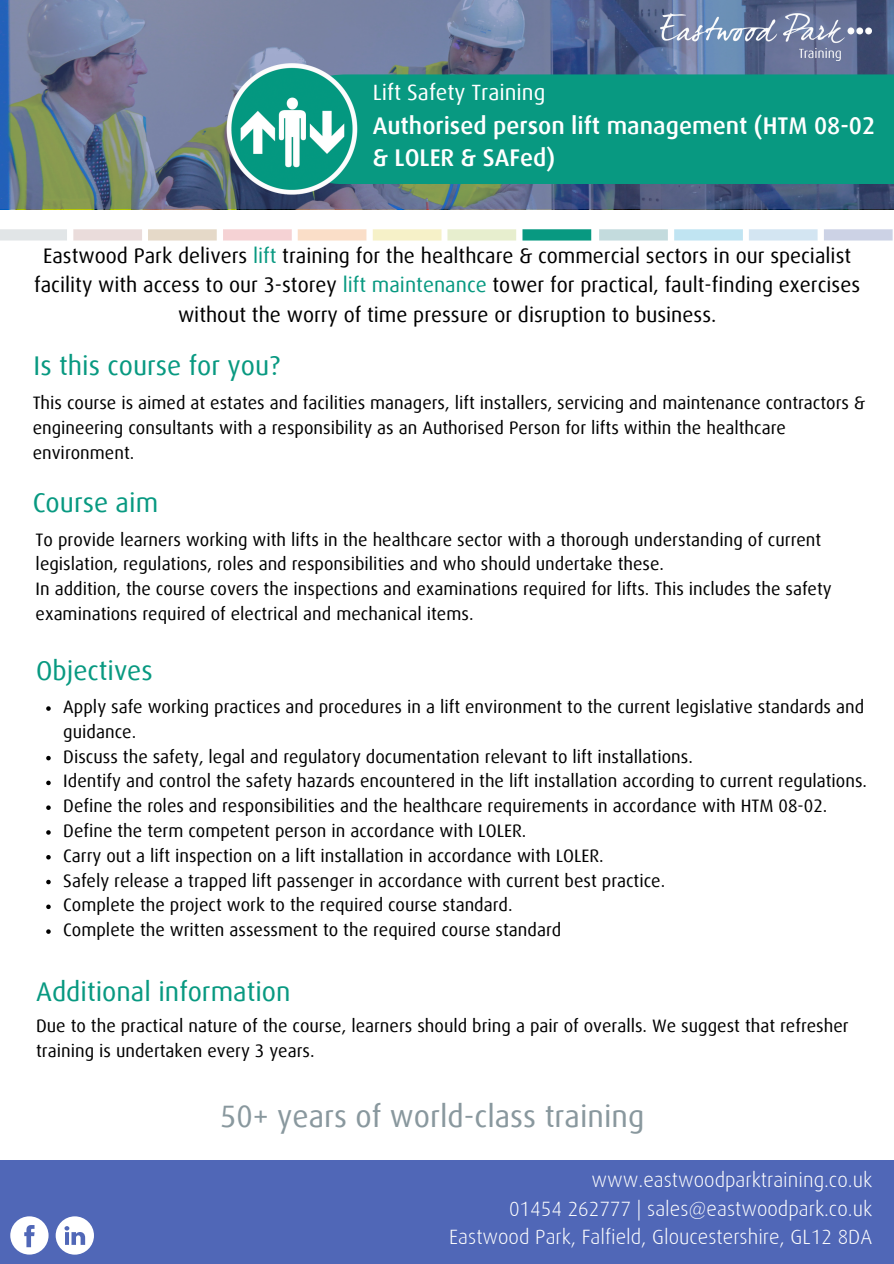
<style>
.page{position:relative;width:894px;height:1264px;background:#fff}
.page>*{position:absolute;margin:0;border:0;box-sizing:border-box;transform-origin:0 0}
.t1{font:30.9px "Dax Offc";color:#89989e}
.t2{font:27px "Dax Offc";color:#089981}
.t3{font:500 24.15px/32.7px "Dax Offc";color:#fff}
.t4{font:22.05px "Dax Offc";color:#fff}
.t5{font:21px/29.2px "Dax Offc";color:#000;text-align:center}
.t6{font:300 20.7px "Dax";color:#fff}
.t7{font:18px/24.8px "Dax Offc";color:#000}
.s1{color:#089981}
</style>
<div class="page">
<svg style="left:0;top:0;width:893px;height:208px;background:#687691"></svg>
<div style="left:0;top:229px;width:67px;height:11px;background:#e1e5e7"></div>
<div style="left:73px;top:229px;width:69px;height:11px;background:#eadcdb"></div>
<div style="left:148px;top:229px;width:69px;height:11px;background:#e5d9c8"></div>
<div style="left:223px;top:229px;width:69px;height:11px;background:#f5d2d4"></div>
<div style="left:297px;top:229px;width:69px;height:11px;background:#fadec8"></div>
<div style="left:372px;top:229px;width:69px;height:11px;background:#f6f1c8"></div>
<div style="left:447px;top:229px;width:69px;height:11px;background:#e7eece"></div>
<div style="left:522px;top:229px;width:69px;height:11px;background:#089981"></div>
<div style="left:599px;top:229px;width:68px;height:11px;background:#c3dbdd"></div>
<div style="left:674px;top:229px;width:68px;height:11px;background:#c0e4f2"></div>
<div style="left:748px;top:229px;width:69px;height:11px;background:#d3e5f2"></div>
<div style="left:823px;top:229px;width:69px;height:11px;background:#ccd2e5"></div>
<div style="left:358px;top:74px;width:535px;height:110px;background:#089981"></div>
<img style="left:659px;top:14px;width:212px;height:47px">
<div style="left:0;top:1160px;width:893px;height:103px;background:#5067b7"></div>
<svg style="left:10px;top:1216px;width:39px;height:38px"></svg>
<svg style="left:56px;top:1216px;width:38px;height:38px"></svg>
<img style="left:226px;top:63px;width:132px;height:131px">
<svg style="left:46px;top:706px;width:5px;height:4px"></svg>
<svg style="left:46px;top:756px;width:5px;height:4px"></svg>
<svg style="left:46px;top:780px;width:5px;height:5px"></svg>
<svg style="left:46px;top:805px;width:5px;height:5px"></svg>
<svg style="left:46px;top:830px;width:5px;height:4px"></svg>
<svg style="left:46px;top:855px;width:5px;height:4px"></svg>
<svg style="left:46px;top:879px;width:5px;height:5px"></svg>
<svg style="left:46px;top:904px;width:5px;height:5px"></svg>
<svg style="left:46px;top:929px;width:5px;height:4px"></svg>
<p class="t4" style="left:372px;top:83px;width:174px">Lift Safety Training</p>
<p class="t3" style="left:372px;top:110px;width:504px">Authorised person lift management (HTM 08-02 &amp; LOLER &amp; SAFed)</p>
<p class="t5" style="left:34px;top:242px;width:827px">Eastwood Park delivers <span class="s1">lift</span> training for the healthcare &amp; commercial sectors in our specialist facility with access to our 3-storey <span class="s1">lift maintenance</span> tower for practical, fault-finding exercises without the worry of time pressure or disruption to business.</p>
<p class="t2" style="left:34px;top:354px;width:248px">Is this course for you?</p>
<p class="t7" style="left:33px;top:391px;width:833px">This course is aimed at estates and facilities managers, lift installers, servicing and maintenance contractors &amp; engineering consultants with a responsibility as an Authorised Person for lifts within the healthcare environment.</p>
<p class="t2" style="left:33px;top:491px;width:127px">Course aim</p>
<p class="t7" style="left:36px;top:528px;width:787px">To provide learners working with lifts in the healthcare sector with a thorough understanding of current legislation, regulations, roles and responsibilities and who should undertake these.</p>
<p class="t7" style="left:36px;top:577px;width:797px">In addition, the course covers the inspections and examinations required for lifts. This includes the safety examinations required of electrical and mechanical items.</p>
<p class="t2" style="left:36px;top:659px;width:118px">Objectives</p>
<p class="t7" style="left:63px;top:695px;width:802px">Apply safe working practices and procedures in a lift environment to the current legislative standards and guidance.</p>
<p class="t7" style="left:63px;top:745px;width:631px">Discuss the safety, legal and regulatory documentation relevant to lift installations.</p>
<p class="t7" style="left:63px;top:770px;width:805px">Identify and control the safety hazards encountered in the lift installation according to current regulations.</p>
<p class="t7" style="left:63px;top:794px;width:765px">Define the roles and responsibilities and the healthcare requirements in accordance with HTM 08-02.</p>
<p class="t7" style="left:63px;top:819px;width:464px">Define the term competent person in accordance with LOLER.</p>
<p class="t7" style="left:63px;top:844px;width:542px">Carry out a lift inspection on a lift installation in accordance with LOLER.</p>
<p class="t7" style="left:63px;top:869px;width:603px">Safely release a trapped lift passenger in accordance with current best practice.</p>
<p class="t7" style="left:63px;top:893px;width:450px">Complete the project work to the required course standard.</p>
<p class="t7" style="left:63px;top:918px;width:499px">Complete the written assessment to the required course standard</p>
<p class="t2" style="left:36px;top:979px;width:256px">Additional information</p>
<p class="t7" style="left:36px;top:1014px;width:813px">Due to the practical nature of the course, learners should bring a pair of overalls. We suggest that refresher training is undertaken every 3 years.</p>
<p class="t1" style="left:220px;top:1102px;width:425px">50+ years of world-class training</p>
<p class="t6" style="left:591px;top:1169px;width:282px">www.eastwoodparktraining.co.uk</p>
<p class="t6" style="left:509px;top:1197px;width:364px">01454 262777 | sales@eastwoodpark.co.uk</p>
<p class="t6" style="left:449px;top:1226px;width:424px">Eastwood Park, Falfield, Gloucestershire, GL12 8DA</p>
</div>
